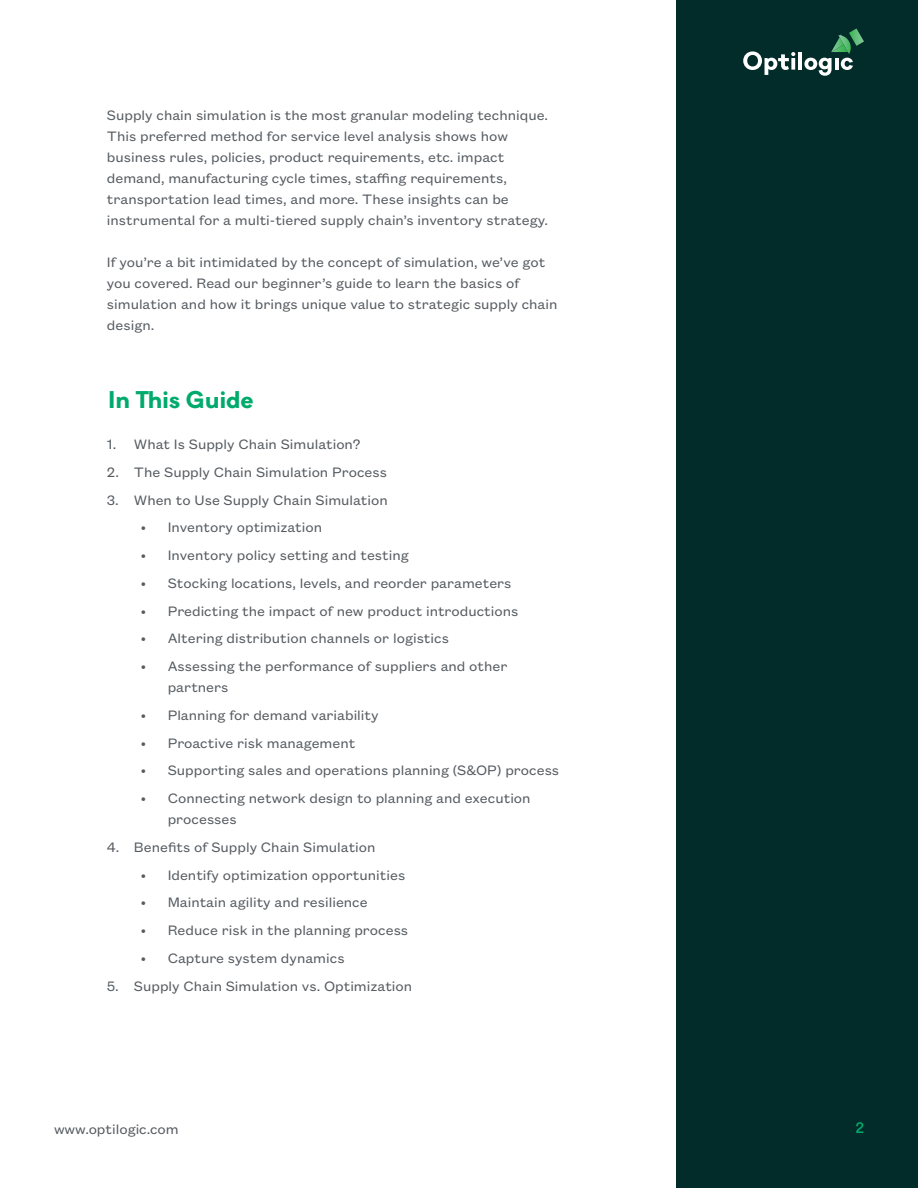
<style>
.page{position:relative;width:918px;height:1188px;background:#fff}
.page>*{position:absolute;margin:0;border:0;box-sizing:border-box;transform-origin:0 0}
.t1{font:700 24px "Danzza";letter-spacing:-.01em;color:#00aa6c}
.t2{font:15px/21px "Founders Grotesk Text";color:#555b61}
.t3{font:500 15px "Danzza";color:#00aa6c}
</style>
<div class="page">
<div style="left:677px;top:0;width:241px;height:1188px;background:#022c2a"></div>
<svg style="left:743px;top:51px;width:52px;height:24px"></svg>
<hr style="left:798px;top:52px;width:4px;height:18px;background:#fff">
<svg style="left:804px;top:28px;width:60px;height:48px"></svg>
<p class="t2" style="left:107px;top:103px;width:443px">Supply chain simulation is the most granular modeling technique.<br>This preferred method for service level analysis shows how business rules, policies, product requirements, etc. impact demand, manufacturing cycle times, staffing requirements, transportation lead times, and more. These insights can be instrumental for a multi-tiered supply chain’s inventory strategy.</p>
<p class="t2" style="left:107px;top:250px;width:452px">If you’re a bit intimidated by the concept of simulation, we’ve got you covered. Read our beginner’s guide to learn the basics of simulation and how it brings unique value to strategic supply chain design.</p>
<h1 class="t1" style="left:108px;top:384px;width:147px">In This Guide</h1>
<p class="t2" style="left:107px;top:433px;width:255px">1. What Is Supply Chain Simulation?</p>
<p class="t2" style="left:107px;top:460px;width:282px">2. The Supply Chain Simulation Process</p>
<p class="t2" style="left:107px;top:488px;width:282px">3. When to Use Supply Chain Simulation</p>
<p class="t2" style="left:141px;top:516px;width:183px">• Inventory optimization</p>
<p class="t2" style="left:141px;top:544px;width:270px">• Inventory policy setting and testing</p>
<p class="t2" style="left:141px;top:571px;width:372px">• Stocking locations, levels, and reorder parameters</p>
<p class="t2" style="left:141px;top:599px;width:379px">• Predicting the impact of new product introductions</p>
<p class="t2" style="left:141px;top:627px;width:310px">• Altering distribution channels or logistics</p>
<p class="t2" style="left:168px;top:655px;width:341px;text-indent:-27px">• Assessing the performance of suppliers and other partners</p>
<p class="t2" style="left:141px;top:703px;width:239px">• Planning for demand variability</p>
<p class="t2" style="left:141px;top:731px;width:216px">• Proactive risk management</p>
<p class="t2" style="left:141px;top:759px;width:420px">• Supporting sales and operations planning (S&amp;OP) process</p>
<p class="t2" style="left:168px;top:787px;width:364px;text-indent:-27px">• Connecting network design to planning and execution processes</p>
<p class="t2" style="left:107px;top:835px;width:270px">4. Benefits of Supply Chain Simulation</p>
<p class="t2" style="left:141px;top:863px;width:266px">• Identify optimization opportunities</p>
<p class="t2" style="left:141px;top:891px;width:229px">• Maintain agility and resilience</p>
<p class="t2" style="left:141px;top:919px;width:269px">• Reduce risk in the planning process</p>
<p class="t2" style="left:141px;top:946px;width:206px">• Capture system dynamics</p>
<p class="t2" style="left:107px;top:974px;width:307px">5. Supply Chain Simulation vs. Optimization</p>
<p class="t2" style="left:54px;top:1118px;width:126px">www.optilogic.com</p>
<p class="t3" style="left:856px;top:1119px;width:10px">2</p>
</div>
